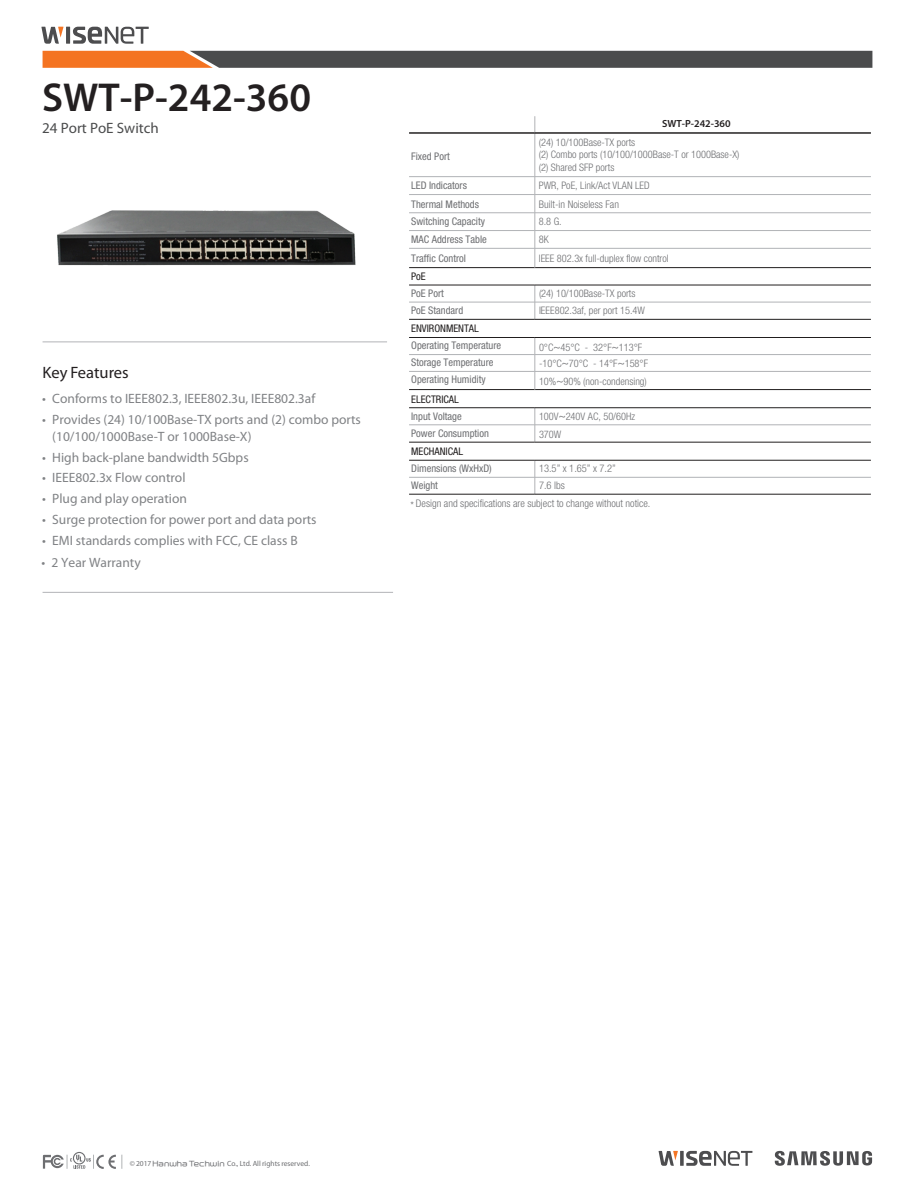
<style>
.page{position:relative;width:915px;height:1191px;background:#fff}
.page>*{position:absolute;margin:0;border:0;box-sizing:border-box;transform-origin:0 0}
.t1{font:600 40.5px "Myriad Pro";color:#231f20}
.t2{font:16.5px "Myriad Pro";color:#231f20}
.t3{font:15px "Myriad Pro";color:#4b4c4d}
.t4{font:13.5px/16.2px "Myriad Pro";color:#808285}
.t5{font:condensed 10.5px/17px "Helvetica Neue";color:#6d6e71}
.t6{font:300 condensed 10.5px "Helvetica Neue";color:#6d6e71}
.t7{font:condensed 10.5px "Helvetica Neue";color:#211e1e}
.t8{font:300 condensed 10.35px/12.5px "Helvetica Neue";color:#6d6e71}
.t9{font:600 10.35px "Myriad Pro";color:#231f20}
.t10{font:7.5px "Myriad Pro";color:#6d6e71}
.s1{font-family:"Koz Go Pr 6 N";font-weight:400;font-stretch:normal}
.s2{font-family:"Hanwha L"}
</style>
<div class="page">
<hr style="left:43px;top:341px;width:344px;height:1px;background:#b2b3b7">
<hr style="left:43px;top:592px;width:350px;height:1px;background:#b2b3b7">
<svg style="left:43px;top:51px;width:829px;height:17px;background:#6d5648"></svg>
<hr style="left:66px;top:27px;width:4px;height:17px;background:#4d4d4f">
<svg style="left:73px;top:27px;width:76px;height:17px"></svg>
<svg style="left:41px;top:27px;width:22px;height:17px"></svg>
<svg style="left:679px;top:1150px;width:4px;height:15px"></svg>
<svg style="left:686px;top:1150px;width:66px;height:15px"></svg>
<svg style="left:658px;top:1150px;width:19px;height:15px"></svg>
<svg style="left:774px;top:1150px;width:97px;height:15px"></svg>
<svg style="left:43px;top:1151px;width:79px;height:17px"></svg>
<img style="left:57px;top:210px;width:299px;height:56px">
<svg style="left:534px;top:116px;width:1px;height:16px"></svg>
<hr style="left:409px;top:176px;width:125px;height:1px;background:#b1b3b6">
<hr style="left:534px;top:176px;width:336px;height:1px;background:#b1b3b6">
<hr style="left:409px;top:267px;width:125px;height:1px;background:#211e1e">
<hr style="left:534px;top:267px;width:336px;height:1px;background:#211e1e">
<hr style="left:409px;top:194px;width:125px;height:1px;background:#b1b3b6">
<hr style="left:534px;top:194px;width:336px;height:1px;background:#b1b3b6">
<hr style="left:409px;top:212px;width:125px;height:1px;background:#b1b3b6">
<hr style="left:534px;top:212px;width:336px;height:1px;background:#b1b3b6">
<hr style="left:409px;top:230px;width:125px;height:1px;background:#b1b3b6">
<hr style="left:534px;top:230px;width:336px;height:1px;background:#b1b3b6">
<hr style="left:409px;top:248px;width:125px;height:1px;background:#b1b3b6">
<hr style="left:534px;top:248px;width:336px;height:1px;background:#b1b3b6">
<hr style="left:409px;top:302px;width:125px;height:1px;background:#b1b3b6">
<hr style="left:534px;top:302px;width:336px;height:1px;background:#b1b3b6">
<hr style="left:534px;top:285px;width:1px;height:34px;background:#b1b3b6">
<hr style="left:534px;top:133px;width:1px;height:135px;background:#b1b3b6">
<hr style="left:409px;top:132px;width:125px;height:2px;background:#211e1e">
<hr style="left:534px;top:132px;width:336px;height:2px;background:#211e1e">
<hr style="left:409px;top:285px;width:125px;height:1px;background:#211e1e">
<hr style="left:534px;top:285px;width:336px;height:1px;background:#211e1e">
<hr style="left:409px;top:389px;width:125px;height:1px;background:#211e1e">
<hr style="left:534px;top:389px;width:336px;height:1px;background:#211e1e">
<hr style="left:409px;top:424px;width:125px;height:1px;background:#b1b3b6">
<hr style="left:534px;top:424px;width:336px;height:1px;background:#b1b3b6">
<hr style="left:534px;top:408px;width:1px;height:33px;background:#b1b3b6">
<hr style="left:409px;top:407px;width:125px;height:1px;background:#211e1e">
<hr style="left:534px;top:407px;width:336px;height:1px;background:#211e1e">
<hr style="left:409px;top:319px;width:125px;height:1px;background:#211e1e">
<hr style="left:534px;top:319px;width:336px;height:1px;background:#211e1e">
<hr style="left:409px;top:354px;width:125px;height:1px;background:#b1b3b6">
<hr style="left:534px;top:354px;width:336px;height:1px;background:#b1b3b6">
<hr style="left:409px;top:371px;width:125px;height:1px;background:#b1b3b6">
<hr style="left:534px;top:337px;width:1px;height:52px;background:#b1b3b6">
<hr style="left:534px;top:371px;width:336px;height:1px;background:#b1b3b6">
<hr style="left:409px;top:337px;width:125px;height:1px;background:#211e1e">
<hr style="left:534px;top:337px;width:336px;height:1px;background:#211e1e">
<hr style="left:409px;top:442px;width:125px;height:1px;background:#211e1e">
<hr style="left:534px;top:442px;width:336px;height:1px;background:#211e1e">
<hr style="left:409px;top:477px;width:125px;height:1px;background:#b1b3b6">
<hr style="left:534px;top:477px;width:336px;height:1px;background:#b1b3b6">
<hr style="left:534px;top:460px;width:1px;height:34px;background:#b1b3b6">
<hr style="left:409px;top:460px;width:125px;height:1px;background:#211e1e">
<hr style="left:534px;top:460px;width:336px;height:1px;background:#211e1e">
<hr style="left:409px;top:494px;width:125px;height:1px;background:#211e1e">
<hr style="left:534px;top:494px;width:336px;height:1px;background:#211e1e">
<h1 class="t1" style="left:42px;top:72px;width:270px">SWT-P-242-360</h1>
<p class="t3" style="left:42px;top:118px;width:118px">24 Port PoE Switch</p>
<p class="t2" style="left:43px;top:362px;width:88px">Key Features</p>
<p class="t4" style="left:42px;top:390px;width:274px">• Conforms to IEEE802.3, IEEE802.3u, IEEE802.3af</p>
<p class="t4" style="left:52px;top:411px;width:310px;text-indent:-10px">• Provides (24) 10/100Base-TX ports and (2) combo ports (10/100/1000Base-T or 1000Base-X)</p>
<p class="t4" style="left:42px;top:449px;width:208px">• High back-plane bandwidth 5Gbps</p>
<p class="t4" style="left:42px;top:469px;width:145px">• IEEE802.3x Flow control</p>
<p class="t4" style="left:42px;top:511px;width:276px">• Surge protection for power port and data ports</p>
<p class="t4" style="left:42px;top:490px;width:146px">• Plug and play operation</p>
<p class="t4" style="left:42px;top:532px;width:257px">• EMI standards complies with FCC, CE class B</p>
<p class="t4" style="left:41px;top:554px;width:101px">• 2 Year Warranty</p>
<p class="t5" style="left:411px;top:147px;width:40px">Fixed Port</p>
<p class="t5" style="left:411px;top:177px;width:57px">LED Indicators</p>
<p class="t9" style="left:661px;top:117px;width:70px">SWT-P-242-360</p>
<p class="t8" style="left:538px;top:136px;width:202px">(24) 10/100Base-TX ports<br>(2) Combo ports (10/100/1000Base-T or 1000Base-X) (2) Shared SFP ports</p>
<p class="t8" style="left:538px;top:179px;width:112px">PWR, PoE, Link/Act VLAN LED</p>
<p class="t5" style="left:411px;top:195px;width:69px">Thermal Methods</p>
<p class="t6" style="left:538px;top:198px;width:82px">Built-in Noiseless Fan</p>
<p class="t5" style="left:411px;top:213px;width:75px">Switching Capacity</p>
<p class="t8" style="left:538px;top:215px;width:24px">8.8 G.</p>
<p class="t5" style="left:411px;top:231px;width:77px">MAC Address Table</p>
<p class="t6" style="left:538px;top:233px;width:12px">8K</p>
<p class="t5" style="left:411px;top:250px;width:56px">Traffic Control</p>
<p class="t8" style="left:538px;top:252px;width:131px">IEEE 802.3x full-duplex flow control</p>
<p class="t7" style="left:411px;top:270px;width:16px">PoE</p>
<p class="t5" style="left:411px;top:285px;width:34px">PoE Port</p>
<p class="t8" style="left:539px;top:287px;width:98px">(24) 10/100Base-TX ports</p>
<p class="t5" style="left:411px;top:302px;width:54px">PoE Standard</p>
<p class="t8" style="left:539px;top:304px;width:107px">IEEE802.3af, per port 15.4W</p>
<p class="t7" style="left:411px;top:322px;width:69px">ENVIRONMENTAL</p>
<p class="t5" style="left:411px;top:337px;width:91px">Operating Temperature<br>Storage Temperature<br>Operating Humidity</p>
<p class="t8" style="left:539px;top:339px;width:111px;line-height:16.4px">0°C<span class="s1">~</span>45°C - 32°F<span class="s1">~</span>113°F -10°C<span class="s1">~</span>70°C - 14°F<span class="s1">~</span>158°F</p>
<p class="t8" style="left:539px;top:375px;width:109px">10%<span class="s1">~</span>90% (non-condensing)</p>
<p class="t7" style="left:411px;top:393px;width:49px">ELECTRICAL</p>
<p class="t5" style="left:411px;top:407px;width:52px">Input Voltage</p>
<p class="t8" style="left:539px;top:410px;width:98px">100V<span class="s1">~</span>240V AC, 50/60Hz</p>
<p class="t5" style="left:411px;top:424px;width:79px">Power Consumption</p>
<p class="t8" style="left:539px;top:428px;width:24px">370W</p>
<p class="t7" style="left:411px;top:445px;width:53px">MECHANICAL</p>
<p class="t5" style="left:411px;top:460px;width:82px">Dimensions (WxHxD)</p>
<p class="t6" style="left:539px;top:462px;width:78px">13.5” x 1.65” x 7.2”</p>
<p class="t5" style="left:411px;top:477px;width:28px">Weight</p>
<p class="t6" style="left:539px;top:479px;width:27px">7.6 lbs</p>
<p class="t6" style="left:410px;top:497px;width:241px">* Design and specifications are subject to change without notice.</p>
<p class="t10" style="left:130px;top:1158px;width:182px">© 2017 <span class="s2">Hanwha Techwin</span> Co., Ltd. All rights reserved.</p>
</div>
